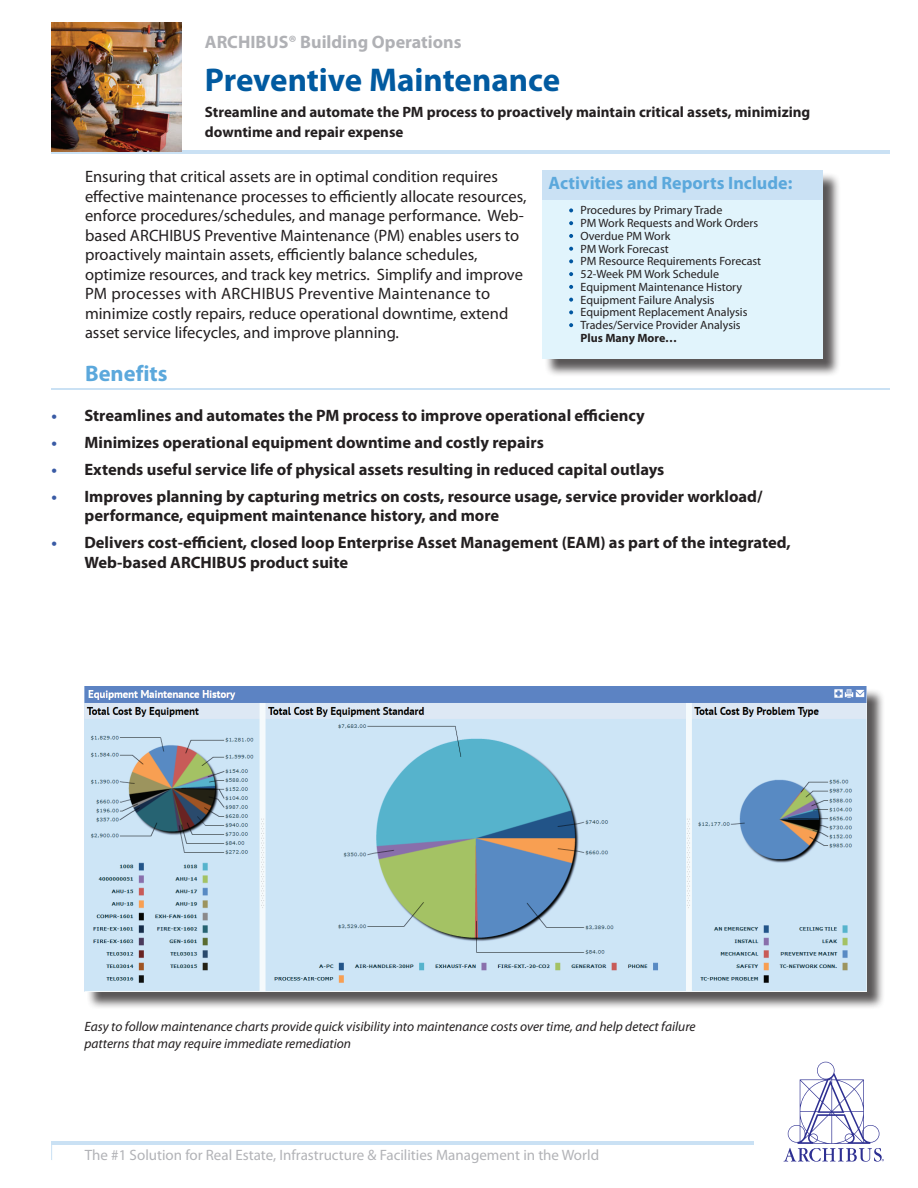
<style>
.page{position:relative;width:918px;height:1188px;background:#fff}
.page>*{position:absolute;margin:0;border:0;box-sizing:border-box;transform-origin:0 0}
.t1{font:700 33px "Myriad Pro";color:#015aa0}
.t2{font:700 22.5px "Myriad Pro";color:#5ba8dc}
.t3{font:700 18px "Myriad Pro";color:#5ba8dc}
.t4{font:700 18px "Myriad Pro";color:#b0b1b5}
.t5{font:16.5px/19.5px "Myriad Pro";color:#231f20}
.t6{font:700 16.5px/19.5px "Myriad Pro";color:#231f20}
.t7{font:700 15px/19.5px "Myriad Pro";color:#231f20}
.t8{font:15px "Myriad Pro";color:#b2b3b7}
.t9{font:italic 13.5px/16.5px "Myriad Pro";color:#231f20}
.t10{font:12px/12.8px "Myriad Pro";color:#231f20}
.t11{font:700 12px "Myriad Pro";color:#231f20}
.s1{color:#3a5ba5}
</style>
<div class="page">
<hr style="left:51px;top:151px;width:839px;height:3px;background:#cae1f4">
<hr style="left:52px;top:1142px;width:702px;height:3px;background:#cae1f4">
<svg style="left:784px;top:1062px;width:100px;height:100px"></svg>
<svg style="left:51px;top:1142px;width:1px;height:18px"></svg>
<img style="left:51px;top:22px;width:130px;height:130px">
<hr style="left:51px;top:388px;width:839px;height:2px;background:#cae1f4">
<div style="left:87px;top:688px;width:798px;height:322px;background:#231f20;opacity:.75"></div>
<img style="left:84px;top:686px;width:783px;height:306px">
<div style="left:544px;top:172px;width:297px;height:205px;background:#231f20;opacity:.75"></div>
<div style="left:542px;top:170px;width:280px;height:188px;background:#e1f4fc"></div>
<div style="left:542px;top:170px;width:280px;height:30px;background:#cae1f4"></div>
<svg style="left:569px;top:234px;width:4px;height:4px"></svg>
<svg style="left:569px;top:221px;width:4px;height:4px"></svg>
<svg style="left:569px;top:247px;width:4px;height:4px"></svg>
<svg style="left:569px;top:208px;width:4px;height:4px"></svg>
<svg style="left:569px;top:272px;width:4px;height:4px"></svg>
<svg style="left:569px;top:259px;width:4px;height:4px"></svg>
<svg style="left:569px;top:285px;width:4px;height:4px"></svg>
<svg style="left:569px;top:310px;width:4px;height:4px"></svg>
<svg style="left:569px;top:298px;width:4px;height:4px"></svg>
<svg style="left:569px;top:323px;width:4px;height:4px"></svg>
<p class="t4" style="left:205px;top:30px;width:258px">ARCHIBUS® Building Operations</p>
<h1 class="t1" style="left:205px;top:59px;width:357px">Preventive Maintenance</h1>
<p class="t7" style="left:205px;top:102px;width:607px">Streamline and automate the PM process to proactively maintain critical assets, minimizing downtime and repair expense</p>
<p class="t5" style="left:85px;top:167px;width:443px">Ensuring that critical assets are in optimal condition requires effective maintenance processes to efficiently allocate resources, enforce procedures/schedules, and manage performance. Web&shy;based ARCHIBUS Preventive Maintenance (PM) enables users to proactively maintain assets, efficiently balance schedules, optimize resources, and track key metrics. Simplify and improve PM processes with ARCHIBUS Preventive Maintenance to minimize costly repairs, reduce operational downtime, extend asset service lifecycles, and improve planning.</p>
<h2 class="t2" style="left:85px;top:359px;width:84px">Benefits</h2>
<p class="t6" style="left:51px;top:405px;width:595px"><span class="s1">•</span> Streamlines and automates the PM process to improve operational efficiency</p>
<p class="t6" style="left:51px;top:432px;width:494px"><span class="s1">•</span> Minimizes operational equipment downtime and costly repairs</p>
<p class="t6" style="left:51px;top:459px;width:614px"><span class="s1">•</span> Extends useful service life of physical assets resulting in reduced capital outlays</p>
<p class="t6" style="left:84px;top:486px;width:680px;text-indent:-33px"><span class="s1">•</span> Improves planning by capturing metrics on costs, resource usage, service provider workload/ performance, equipment maintenance history, and more</p>
<p class="t6" style="left:84px;top:533px;width:708px;text-indent:-33px"><span class="s1">•</span> Delivers cost-efficient, closed loop Enterprise Asset Management (EAM) as part of the integrated,<br>Web-based ARCHIBUS product suite</p>
<p class="t3" style="left:549px;top:171px;width:245px">Activities and Reports Include:</p>
<p class="t10" style="left:581px;top:204px;width:182px">Procedures by Primary Trade<br>PM Work Requests and Work Orders<br>Overdue PM Work<br>PM Work Forecast<br>PM Resource Requirements Forecast<br>52-Week PM Work Schedule<br>Equipment Maintenance History<br>Equipment Failure Analysis<br>Equipment Replacement Analysis<br>Trades/Service Provider Analysis</p>
<p class="t11" style="left:581px;top:330px;width:98px">Plus Many More…</p>
<p class="t9" style="left:84px;top:1018px;width:613px">Easy to follow maintenance charts provide quick visibility into maintenance costs over time, and help detect failure patterns that may require immediate remediation</p>
<p class="t8" style="left:85px;top:1145px;width:516px">The #1 Solution for Real Estate, Infrastructure &amp; Facilities Management in the World</p>
</div>
